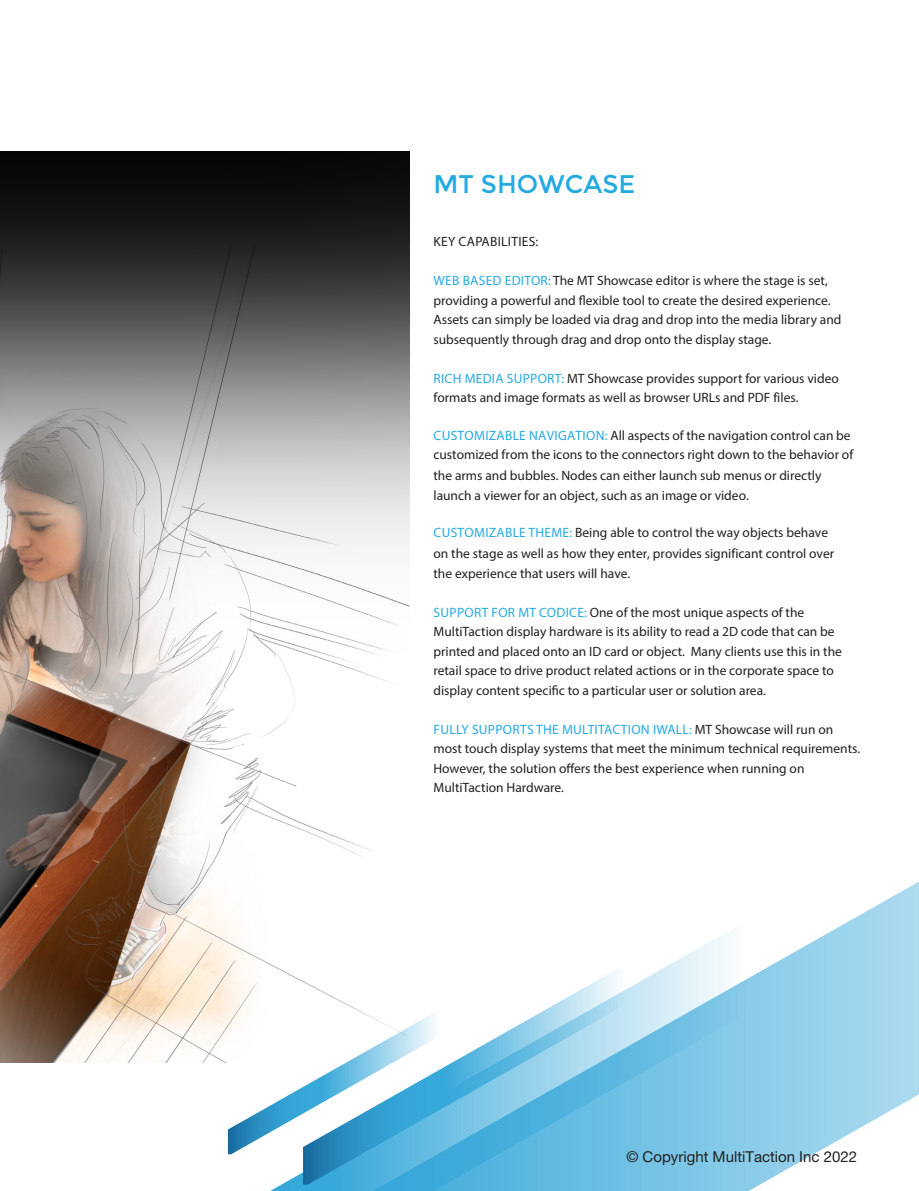
<style>
.page{position:relative;width:919px;height:1191px;background:#fff}
.page>*{position:absolute;margin:0;border:0;box-sizing:border-box;transform-origin:0 0}
.t1{font:25.5px "Montserrat";color:#24aae1}
.t2{font:15px "Helvetica Neue LT Std";color:#231f20}
.t3{font:13.5px/19.5px "Myriad Pro";color:#231f20}
.t4{font:13.5px "Myriad Pro";letter-spacing:.02em;color:#231f20}
.s1{color:#24aae1}
</style>
<div class="page">
<img style="left:0;top:151px;width:410px;height:911px">
<svg style="left:373px;top:881px;width:546px;height:310px"></svg>
<svg style="left:228px;top:1010px;width:42px;height:144px"></svg>
<svg style="left:270px;top:919px;width:479px;height:272px"></svg>
<svg style="left:303px;top:966px;width:323px;height:218px"></svg>
<p class="t1" style="left:433px;top:169px;width:203px">MT SHOWCASE</p>
<p class="t4" style="left:434px;top:233px;width:106px">KEY CAPABILITIES:</p>
<p class="t3" style="left:433px;top:271px;width:410px"><span class="s1">WEB BASED EDITOR:</span> The MT Showcase editor is where the stage is set, providing a powerful and flexible tool to create the desired experience.<br>Assets can simply be loaded via drag and drop into the media library and subsequently through drag and drop onto the display stage.</p>
<p class="t3" style="left:433px;top:368px;width:407px"><span class="s1">RICH MEDIA SUPPORT:</span> MT Showcase provides support for various video formats and image formats as well as browser URLs and PDF files.</p>
<p class="t3" style="left:433px;top:425px;width:421px;line-height:20.1px"><span class="s1">CUSTOMIZABLE NAVIGATION:</span> All aspects of the navigation control can be customized from the icons to the connectors right down to the behavior of the arms and bubbles. Nodes can either launch sub menus or directly launch a viewer for an object, such as an image or video.</p>
<p class="t3" style="left:433px;top:522px;width:402px;line-height:20.4px"><span class="s1">CUSTOMIZABLE THEME:</span> Being able to control the way objects behave on the stage as well as how they enter, provides significant control over the experience that users will have.</p>
<p class="t3" style="left:433px;top:602px;width:410px"><span class="s1">SUPPORT FOR MT CODICE:</span> One of the most unique aspects of the MultiTaction display hardware is its ability to read a 2D code that can be printed and placed onto an ID card or object. Many clients use this in the retail space to drive product related actions or in the corporate space to display content specific to a particular user or solution area.</p>
<p class="t3" style="left:433px;top:719px;width:428px"><span class="s1">FULLY SUPPORTS THE MULTITACTION IWALL:</span> MT Showcase will run on most touch display systems that meet the minimum technical requirements.<br>However, the solution offers the best experience when running on MultiTaction Hardware.</p>
<p class="t2" style="left:626px;top:1147px;width:232px">© Copyright MultiTaction Inc 2022</p>
</div>
